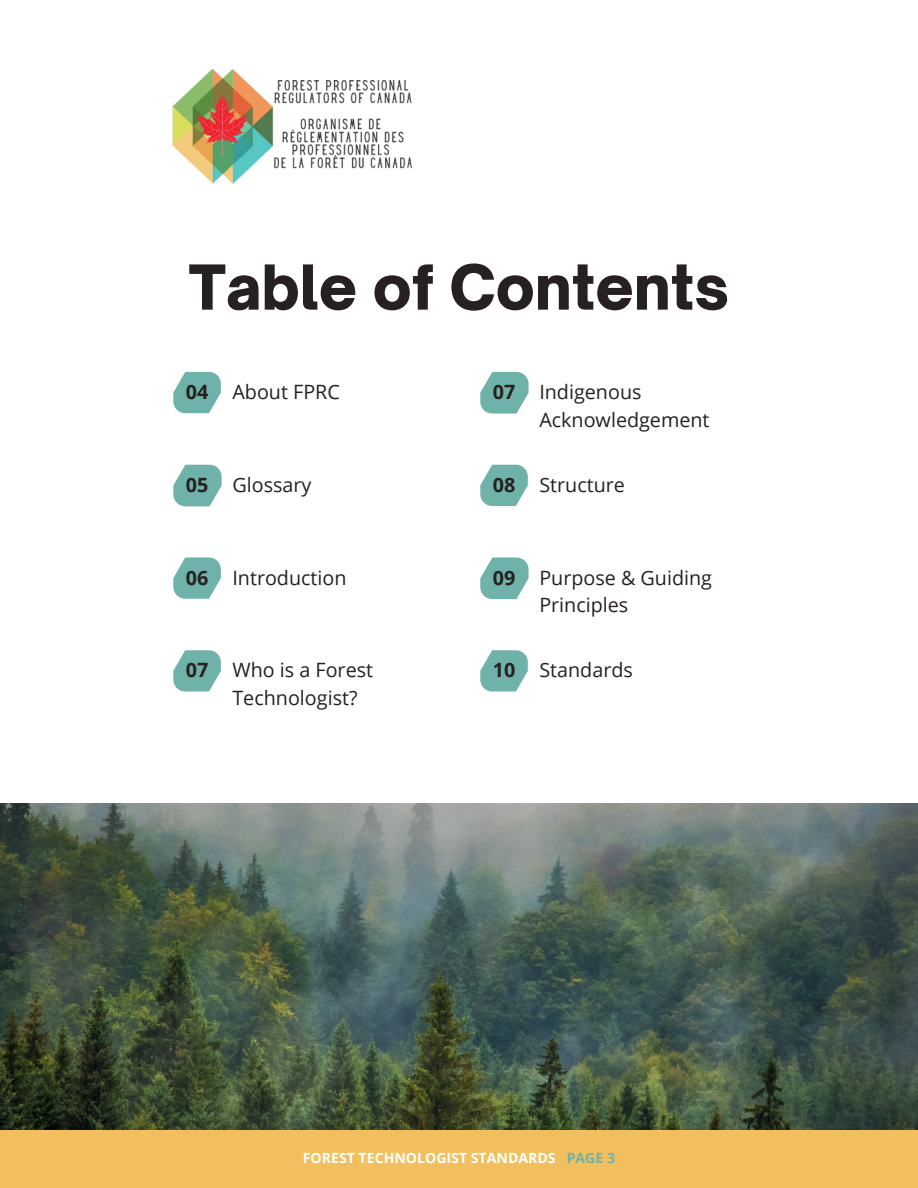
<style>
.page{position:relative;width:918px;height:1188px;background:#fff}
.page>*{position:absolute;margin:0;border:0;box-sizing:border-box;transform-origin:0 0}
.t1{font:900 59.25px "Open Sauce One";color:#272020}
.t2{font:19.8px/27.5px "Open Sans";color:#272020}
.t3{font:700 19.8px "Open Sans";color:#272020}
.t4{font:700 14.1px "Open Sans";color:#fff}
.s1{color:#6fb2a9}
</style>
<div class="page">
<svg style="left:173px;top:372px;width:48px;height:41px;background:#86beb6"></svg>
<svg style="left:480px;top:372px;width:49px;height:42px"></svg>
<svg style="left:173px;top:465px;width:49px;height:41px;background:#86beb7"></svg>
<svg style="left:480px;top:465px;width:48px;height:41px;background:#86beb6"></svg>
<svg style="left:173px;top:557px;width:48px;height:42px"></svg>
<svg style="left:480px;top:557px;width:49px;height:42px"></svg>
<svg style="left:173px;top:650px;width:48px;height:42px"></svg>
<svg style="left:480px;top:650px;width:48px;height:42px"></svg>
<img style="left:0;top:804px;width:918px;height:326px">
<div style="left:0;top:1130px;width:918px;height:58px;background:#f2bf5e"></div>
<img style="left:172px;top:68px;width:241px;height:116px">
<p class="t1" style="left:189px;top:250px;width:542px">Table of Contents</p>
<p class="t3" style="left:186px;top:378px;width:24px">04</p>
<p class="t2" style="left:232px;top:378px;width:109px">About FPRC</p>
<p class="t2" style="left:539px;top:378px;width:172px">Indigenous<br>Acknowledgement</p>
<p class="t3" style="left:493px;top:378px;width:24px">07</p>
<p class="t3" style="left:186px;top:471px;width:24px">05</p>
<p class="t2" style="left:232px;top:470px;width:81px">Glossary</p>
<p class="t3" style="left:493px;top:471px;width:24px">08</p>
<p class="t2" style="left:539px;top:470px;width:87px">Structure</p>
<p class="t3" style="left:186px;top:563px;width:24px">06</p>
<p class="t2" style="left:232px;top:563px;width:116px">Introduction</p>
<p class="t2" style="left:539px;top:563px;width:174px">Purpose &amp; Guiding<br>Principles</p>
<p class="t3" style="left:493px;top:563px;width:24px">09</p>
<p class="t3" style="left:186px;top:656px;width:24px">07</p>
<p class="t3" style="left:493px;top:656px;width:24px">10</p>
<p class="t2" style="left:539px;top:656px;width:95px">Standards</p>
<p class="t2" style="left:232px;top:656px;width:142px">Who is a Forest<br>Technologist?</p>
<p class="t4" style="left:303px;top:1148px;width:314px">FOREST TECHNOLOGIST STANDARDS <span class="s1">PAGE 3</span></p>
</div>
